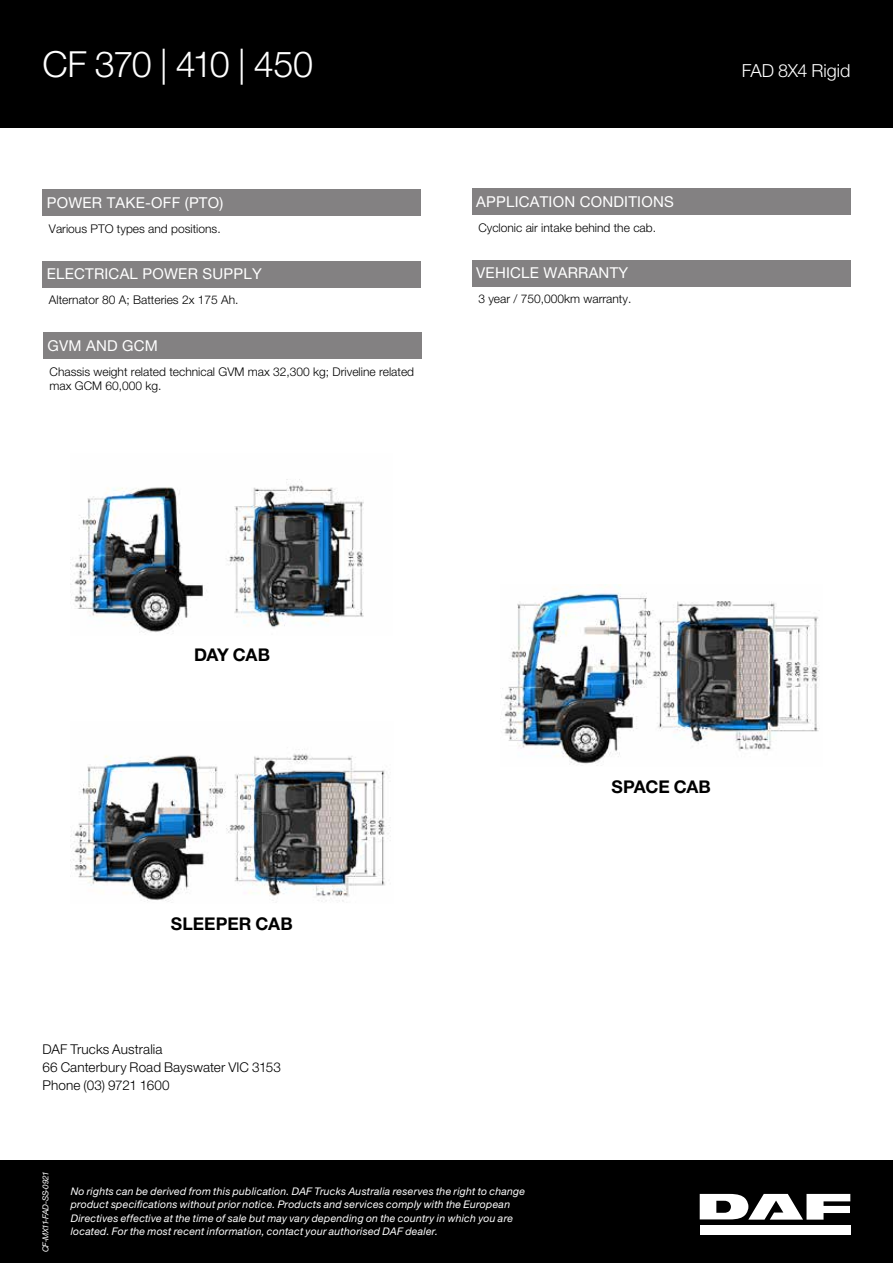
<style>
.page{position:relative;width:893px;height:1263px;background:#fff}
.page>*{position:absolute;margin:0;border:0;box-sizing:border-box;transform-origin:0 0}
._01_Heading_1{font:300 36px "Helvetica Neue LT Pro";letter-spacing:-.045em;color:#fff}
._01_Heading_1-2{font:300 18px "Helvetica Neue LT Pro";letter-spacing:-.005em;color:#fff}
._01_Heading_1-3{font:700 17.55px "Helvetica Neue LT Pro";color:#000}
._01_Kop{font:15px "Helvetica Neue LT Pro";letter-spacing:.015em;color:#fff}
.t1{font:300 13.5px "Helvetica Neue LT Pro";letter-spacing:.005em;color:#000}
.t2{font:300 12px/14.2px "Helvetica Neue LT Pro";color:#000}
.t3{font:italic 10.5px/13.5px "Helvetica Neue LT Pro";letter-spacing:.02em;color:#fff}
.t4{font:italic 8.25px "Helvetica Neue LT Pro";letter-spacing:-.06em;color:#fff}
</style>
<div class="page">
<div style="left:0;top:1161px;width:893px;height:102px;background:#000"></div>
<div style="left:0;top:0;width:893px;height:128px;background:#000"></div>
<div style="left:43px;top:189px;width:378px;height:26px;background:#838182"></div>
<div style="left:43px;top:261px;width:378px;height:26px;background:#838182"></div>
<div style="left:472px;top:189px;width:378px;height:26px;background:#838182"></div>
<div style="left:43px;top:332px;width:378px;height:27px;background:#838182"></div>
<div style="left:700px;top:1225px;width:150px;height:10px;background:#fff"></div>
<svg style="left:700px;top:1194px;width:150px;height:25px"></svg>
<div style="left:472px;top:260px;width:378px;height:26px;background:#838182"></div>
<img style="left:70px;top:479px;width:294px;height:154px">
<img style="left:73px;top:753px;width:318px;height:149px">
<img style="left:500px;top:584px;width:319px;height:180px">
<p class="_01_Heading_1" style="left:43px;top:42px;width:272px">CF 370 | 410 | 450</p>
<p class="_01_Kop" style="left:47px;top:193px;width:178px">POWER TAKE-OFF (PTO)</p>
<p class="t2" style="left:49px;top:221px;width:173px">Various PTO types and positions.</p>
<p class="_01_Kop" style="left:47px;top:265px;width:216px">ELECTRICAL POWER SUPPLY</p>
<p class="t2" style="left:49px;top:293px;width:191px">Alternator 80 A; Batteries 2x 175 Ah.</p>
<p class="_01_Kop" style="left:47px;top:337px;width:112px">GVM AND GCM</p>
<p class="t2" style="left:50px;top:364px;width:366px">Chassis weight related technical GVM max 32,300 kg; Driveline related max GCM 60,000 kg.</p>
<p class="_01_Kop" style="left:476px;top:193px;width:199px">APPLICATION CONDITIONS</p>
<p class="t2" style="left:478px;top:221px;width:179px">Cyclonic air intake behind the cab.</p>
<p class="_01_Kop" style="left:476px;top:264px;width:153px">VEHICLE WARRANTY</p>
<p class="t2" style="left:478px;top:292px;width:154px">3 year / 750,000km warranty.</p>
<p class="_01_Heading_1-2" style="left:742px;top:59px;width:110px">FAD 8X4 Rigid</p>
<p class="_01_Heading_1-3" style="left:194px;top:644px;width:78px">DAY CAB</p>
<p class="_01_Heading_1-3" style="left:171px;top:913px;width:123px">SLEEPER CAB</p>
<p class="t1" style="left:43px;top:1041px;width:122px">DAF Trucks Australia</p>
<p class="t1" style="left:43px;top:1059px;width:240px">66 Canterbury Road Bayswater VIC 3153</p>
<p class="t1" style="left:43px;top:1077px;width:129px">Phone (03) 9721 1600</p>
<p class="t4" style="left:41px;top:1252px;width:82px;rotate:-90deg">CF-MX11-FAD-SS-0921</p>
<p class="t3" style="left:71px;top:1184px;width:456px">No rights can be derived from this publication. DAF Trucks Australia reserves the right to change product specifications without prior notice. Products and services comply with the European Directives effective at the time of sale but may vary depending on the country in which you are located. For the most recent information, contact your authorised DAF dealer.</p>
<p class="_01_Heading_1-3" style="left:611px;top:775px;width:101px">SPACE CAB</p>
</div>
